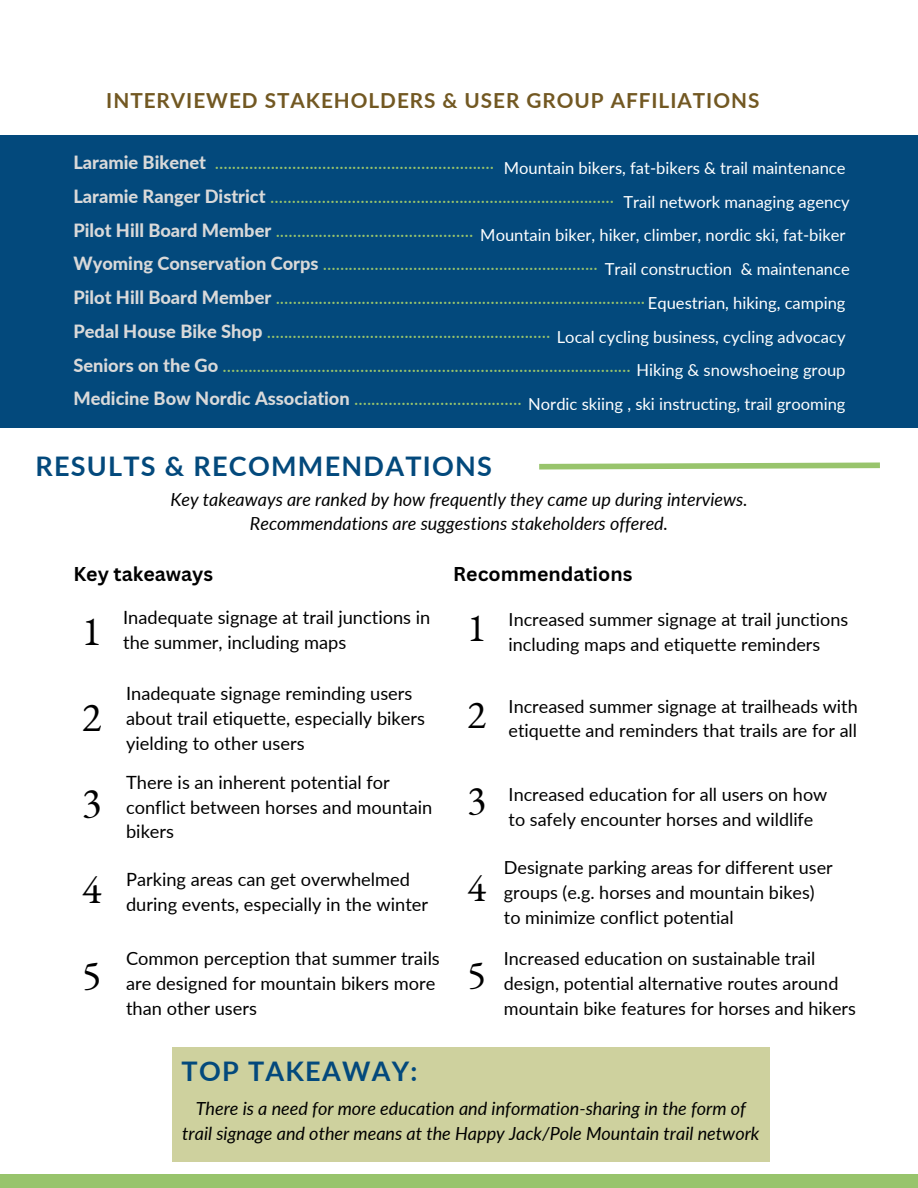
<style>
.page{position:relative;width:918px;height:1188px;background:#fff}
.page>*{position:absolute;margin:0;border:0;box-sizing:border-box;transform-origin:0 0}
.t1{font:40.95px/85.9px "EB Garamond";color:#000;text-align:justify}
.t2{font:39.45px/86.7px "EB Garamond";color:#000;text-align:justify}
.t3{font:700 27px "Lato";letter-spacing:.045em;color:#03497c}
.t4{font:700 20.7px "Lato";letter-spacing:.045em;color:#725822}
.t5{font:700 19.5px "Canva Sans";color:#000}
.t6{font:18.3px "Lato";color:#98c46c}
.t7{font:18.3px/24.8px "Lato";color:#000}
.t8{font:18px/24.8px "Lato";color:#000}
.t9{font:italic 18px/24.8px "Lato";color:#000;text-align:center}
.t10{font:16.5px "Lato";color:#fff}
.s1{font-weight:800;color:#d9d9d9}
</style>
<div class="page">
<div style="left:0;top:136px;width:918px;height:292px;background:#03497c"></div>
<div style="left:0;top:1175px;width:918px;height:13px;background:#98c46c"></div>
<svg style="left:539px;top:462px;width:341px;height:8px"></svg>
<div style="left:172px;top:1047px;width:598px;height:115px;background:#ced19e"></div>
<p class="t4" style="left:106px;top:88px;width:655px">INTERVIEWED STAKEHOLDERS &amp; USER GROUP AFFILIATIONS</p>
<p class="t6" style="left:73px;top:151px;width:422px"><span class="s1">Laramie Bikenet</span> .................................................................</p>
<p class="t6" style="left:73px;top:185px;width:542px"><span class="s1">Laramie Ranger District</span> ................................................................................</p>
<p class="t6" style="left:73px;top:219px;width:401px"><span class="s1">Pilot Hill Board Member</span> ..............................................</p>
<p class="t6" style="left:73px;top:252px;width:526px"><span class="s1">Wyoming Conservation Corps</span> ................................................................</p>
<p class="t6" style="left:73px;top:286px;width:573px"><span class="s1">Pilot Hill Board Member</span> ......................................................................................</p>
<p class="t6" style="left:73px;top:320px;width:479px"><span class="s1">Pedal House Bike Shop</span> ..................................................................</p>
<p class="t6" style="left:73px;top:354px;width:559px"><span class="s1">Seniors on the Go</span> ...............................................................................................</p>
<p class="t6" style="left:73px;top:387px;width:450px"><span class="s1">Medicine Bow Nordic Association</span> .......................................</p>
<p class="t10" style="left:504px;top:157px;width:343px">Mountain bikers, fat-bikers &amp; trail maintenance</p>
<p class="t10" style="left:623px;top:191px;width:228px">Trail network managing agency</p>
<p class="t10" style="left:480px;top:225px;width:367px">Mountain biker, hiker, climber, nordic ski, fat-biker</p>
<p class="t10" style="left:605px;top:259px;width:247px">Trail construction &amp; maintenance</p>
<p class="t10" style="left:648px;top:292px;width:199px">Equestrian, hiking, camping</p>
<p class="t10" style="left:557px;top:326px;width:290px">Local cycling business, cycling advocacy</p>
<h2 class="t10" style="left:637px;top:360px;width:211px">Hiking &amp; snowshoeing group</h2>
<p class="t10" style="left:528px;top:394px;width:319px">Nordic skiing , ski instructing, trail grooming</p>
<h3 class="t3" style="left:35px;top:449px;width:458px">RESULTS &amp; RECOMMENDATIONS</h3>
<p class="t9" style="left:170px;top:486px;width:579px">Key takeaways are ranked by how frequently they came up during interviews.<br>Recommendations are suggestions stakeholders offered.</p>
<p class="t5" style="left:73px;top:560px;width:141px">Key takeaways</p>
<h1 class="t1" style="left:82px;top:588px;width:21px">1</h1>
<h1 class="t1" style="left:82px;top:674px;width:21px">2<br>3<br>4<br>5</h1>
<h4 class="t7" style="left:123px;top:605px;width:309px">Inadequate signage at trail junctions in</h4>
<h4 class="t7" style="left:123px;top:629px;width:225px">the summer, including maps</h4>
<p class="t7" style="left:126px;top:681px;width:301px">Inadequate signage reminding users about trail etiquette, especially bikers yielding to other users</p>
<p class="t7" style="left:126px;top:769px;width:308px">There is an inherent potential for conflict between horses and mountain bikers</p>
<p class="t7" style="left:126px;top:867px;width:304px">Parking areas can get overwhelmed during events, especially in the winter</p>
<p class="t7" style="left:126px;top:946px;width:315px">Common perception that summer trails are designed for mountain bikers more than other users</p>
<h4 class="t5" style="left:453px;top:560px;width:181px">Recommendations</h4>
<h1 class="t2" style="left:467px;top:584px;width:20px">1<br>2<br>3<br>4<br>5</h1>
<p class="t8" style="left:509px;top:607px;width:341px">Increased summer signage at trail junctions including maps and etiquette reminders</p>
<p class="t8" style="left:509px;top:693px;width:351px">Increased summer signage at trailheads with etiquette and reminders that trails are for all</p>
<p class="t8" style="left:509px;top:782px;width:320px">Increased education for all users on how to safely encounter horses and wildlife</p>
<p class="t8" style="left:504px;top:855px;width:330px">Designate parking areas for different user groups (e.g. horses and mountain bikes) to minimize conflict potential</p>
<p class="t8" style="left:504px;top:946px;width:354px">Increased education on sustainable trail design, potential alternative routes around mountain bike features for horses and hikers</p>
<p class="t3" style="left:182px;top:1055px;width:237px">TOP TAKEAWAY:</p>
<h2 class="t9" style="left:182px;top:1096px;width:579px">There is a need for more education and information-sharing in the form of trail signage and other means at the Happy Jack/Pole Mountain trail network</h2>
</div>
